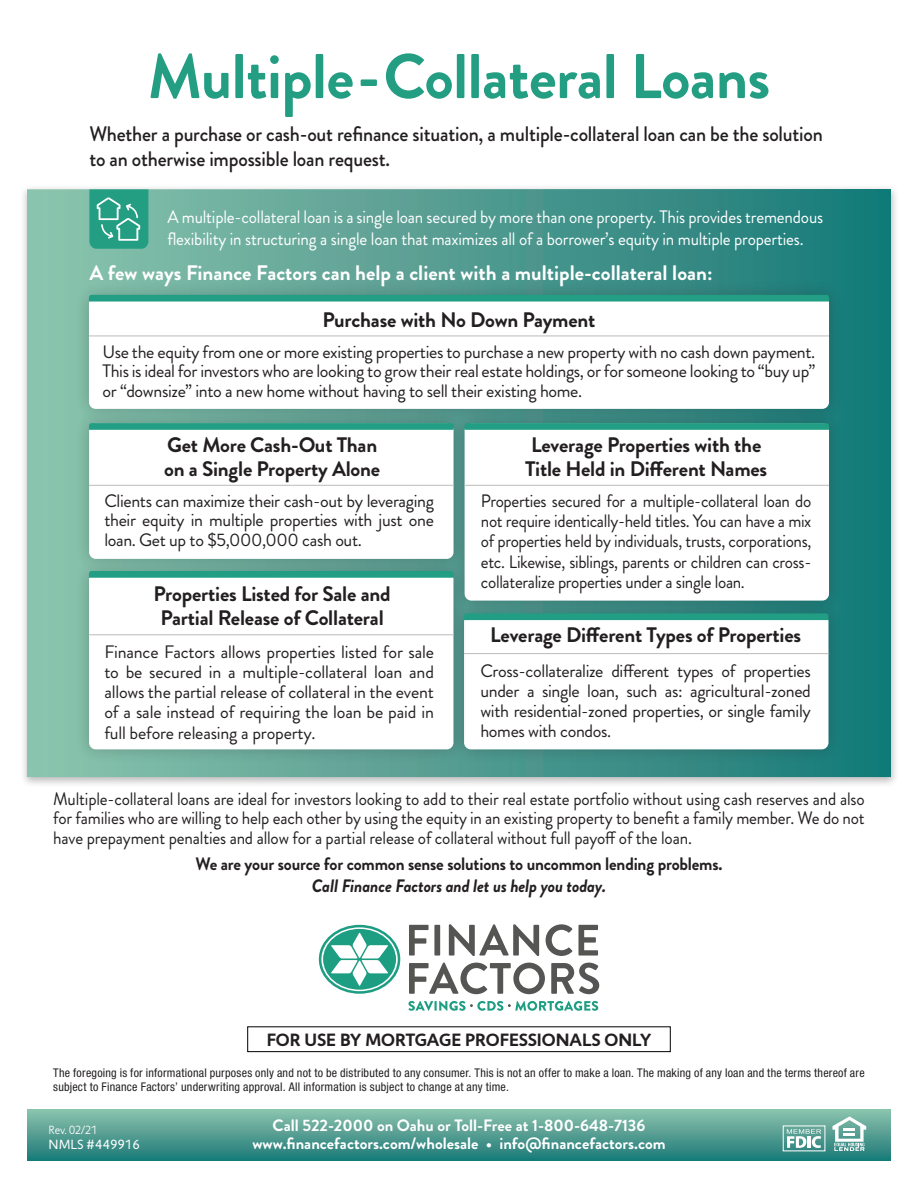
<style>
.page{position:relative;width:918px;height:1188px;background:#fff}
.page>*{position:absolute;margin:0;border:0;box-sizing:border-box;transform-origin:0 0}
.t1{font:700 63px "Brandon Grotesque";letter-spacing:-.01em;color:#239e83}
.t2{font:700 21px/24px "Brandon Grotesque";letter-spacing:-.01em;color:#231f20}
.t3{font:500 21px/25.5px "Brandon Grotesque";letter-spacing:-.01em;color:#231f20;scale:.95 1}
.t4{font:700 21px "Brandon Grotesque";color:#fff}
.t5{font:18px/20.2px "Brandon Grotesque";letter-spacing:-.02em;color:#231f20;text-align:justify}
.t6{font:18px/20.2px "Brandon Grotesque";letter-spacing:-.02em;color:#231f20;text-align:justify;scale:.95 1}
.t7{font:18px/22.5px "Brandon Grotesque";letter-spacing:-.01em;color:#fff;scale:.95 1}
.t8{font:700 18px/21.6px "Brandon Grotesque";letter-spacing:-.01em;color:#231f20;text-align:center;scale:.95 1}
.t9{font:700 18px "Jigsaw";color:#231f20}
.t10{font:700 16.5px "Brandon Grotesque";color:#fff}
.t11{font:13.5px "Jigsaw";color:#fff}
.t12{font:condensed 12px/14.4px "Helvetica Neue LT Pro";letter-spacing:.02em;color:#231f20}
.t13{font:300 12px "Jigsaw";color:#fff}
.s1{font-style:italic}
</style>
<div class="page">
<div style="left:27px;top:1109px;width:864px;height:52px;background:linear-gradient(to bottom,#8fc4ae,#1c7b79)"></div>
<svg style="left:832px;top:1116px;width:34px;height:35px"></svg>
<svg style="left:787px;top:1129px;width:34px;height:19px"></svg>
<div style="left:19px;top:184px;width:880px;height:604px;background:#231f20;opacity:.31"></div>
<div style="left:27px;top:189px;width:864px;height:588px;background:linear-gradient(to right,#8ec3ad,#167877)"></div>
<div style="left:247px;top:1026px;width:424px;height:26px;border:1px solid #000"></div>
<svg style="left:408px;top:1001px;width:190px;height:10px"></svg>
<svg style="left:409px;top:924px;width:189px;height:32px"></svg>
<svg style="left:409px;top:963px;width:190px;height:31px"></svg>
<svg style="left:319px;top:925px;width:81px;height:69px"></svg>
<div style="left:74px;top:280px;width:770px;height:144px;background:#231f20;opacity:.25"></div>
<svg style="left:89px;top:302px;width:740px;height:106px"></svg>
<div style="left:449px;top:408px;width:395px;height:208px;background:#231f20;opacity:.25"></div>
<div style="left:465px;top:423px;width:364px;height:178px;background:#fff;border-radius:7px"></div>
<div style="left:449px;top:600px;width:395px;height:165px;background:#231f20;opacity:.25"></div>
<div style="left:464px;top:615px;width:365px;height:134px;background:#fff;border-radius:7px"></div>
<div style="left:74px;top:408px;width:395px;height:166px;background:#231f20;opacity:.25"></div>
<div style="left:89px;top:423px;width:365px;height:136px;background:#fff;border-radius:7px"></div>
<div style="left:74px;top:557px;width:395px;height:208px;background:#231f20;opacity:.25"></div>
<div style="left:89px;top:573px;width:364px;height:176px;background:#fff;border-radius:7px"></div>
<svg style="left:89px;top:295px;width:740px;height:7px"></svg>
<svg style="left:465px;top:423px;width:364px;height:7px"></svg>
<svg style="left:464px;top:613px;width:364px;height:7px"></svg>
<svg style="left:89px;top:423px;width:364px;height:7px"></svg>
<svg style="left:89px;top:571px;width:364px;height:7px"></svg>
<hr style="left:89px;top:335px;width:740px;height:1px;background:#c5c2c2">
<hr style="left:464px;top:485px;width:365px;height:1px;background:#c5c2c2">
<hr style="left:464px;top:653px;width:365px;height:1px;background:#c5c2c2">
<hr style="left:89px;top:485px;width:364px;height:1px;background:#c5c2c2">
<hr style="left:89px;top:634px;width:364px;height:1px;background:#c5c2c2">
<svg style="left:89px;top:189px;width:59px;height:60px"></svg>
<p class="t1" style="left:148px;top:32px;width:624px">Multiple-Collateral Loans</p>
<p class="t3" style="left:89px;top:121px;width:774px">Whether a purchase or cash-out refinance situation, a multiple-collateral loan can be the solution to an otherwise impossible loan request.</p>
<p class="t7" style="left:167px;top:206px;width:692px">A multiple-collateral loan is a single loan secured by more than one property. This provides tremendous flexibility in structuring a single loan that maximizes all of a borrower’s equity in multiple properties.</p>
<p class="t4" style="left:89px;top:258px;width:625px">A few ways Finance Factors can help a client with a multiple-collateral loan:</p>
<p class="t2" style="left:323px;top:308px;width:274px">Purchase with No Down Payment</p>
<p class="t5" style="left:103px;top:342px;width:714px;line-height:19.5px">Use the equity from one or more existing properties to purchase a new property with no cash down payment.<br>This is ideal for investors who are looking to grow their real estate holdings, or for someone looking to “buy up” or “downsize” into a new home without having to sell their existing home.</p>
<p class="t2" style="left:525px;top:433px;width:244px">Leverage Properties with the<br>Title Held in Different Names</p>
<p class="t6" style="left:481px;top:491px;width:349px">Properties secured for a multiple-collateral loan do not require identically-held titles. You can have a mix of properties held by individuals, trusts, corporations, etc. Likewise, siblings, parents or children can cross&shy;collateralize properties under a single loan.</p>
<p class="t2" style="left:490px;top:623px;width:313px">Leverage Different Types of Properties</p>
<p class="t5" style="left:480px;top:661px;width:332px">Cross-collateralize different types of properties under a single loan, such as: agricultural-zoned with residential-zoned properties, or single family homes with condos.</p>
<p class="t2" style="left:164px;top:433px;width:217px">Get More Cash-Out Than on a Single Property Alone</p>
<p class="t5" style="left:104px;top:491px;width:331px;line-height:19.5px">Clients can maximize their cash-out by leveraging their equity in multiple properties with just one loan. Get up to $5,000,000 cash out.</p>
<p class="t2" style="left:154px;top:583px;width:239px;text-align:center">Properties Listed for Sale and<br>Partial Release of Collateral</p>
<p class="t5" style="left:104px;top:642px;width:331px">Finance Factors allows properties listed for sale to be secured in a multiple-collateral loan and allows the partial release of collateral in the event of a sale instead of requiring the loan be paid in full before releasing a property.</p>
<p class="t6" style="left:53px;top:789px;width:856px;line-height:19.5px">Multiple-collateral loans are ideal for investors looking to add to their real estate portfolio without using cash reserves and also for families who are willing to help each other by using the equity in an existing property to benefit a family member. We do not have prepayment penalties and allow for a partial release of collateral without full payoff of the loan.</p>
<p class="t8" style="left:195px;top:853px;width:556px">We are your source for common sense solutions to uncommon lending problems.<br><span class="s1">Call Finance Factors and let us help you today.</span></p>
<p class="t9" style="left:267px;top:1029px;width:386px">FOR USE BY MORTGAGE PROFESSIONALS ONLY</p>
<p class="t12" style="left:53px;top:1065px;width:813px">The foregoing is for informational purposes only and not to be distributed to any consumer. This is not an offer to make a loan. The making of any loan and the terms thereof are subject to Finance Factors’ underwriting approval. All information is subject to change at any time.</p>
<p class="t13" style="left:49px;top:1123px;width:50px">Rev. 02/21</p>
<p class="t11" style="left:49px;top:1136px;width:93px">NMLS #449916</p>
<p class="t10" style="left:273px;top:1114px;width:374px">Call 522-2000 on Oahu or Toll-Free at 1-800-648-7136</p>
<p class="t10" style="left:252px;top:1132px;width:415px">www.financefactors.com/wholesale • info@financefactors.com</p>
</div>
